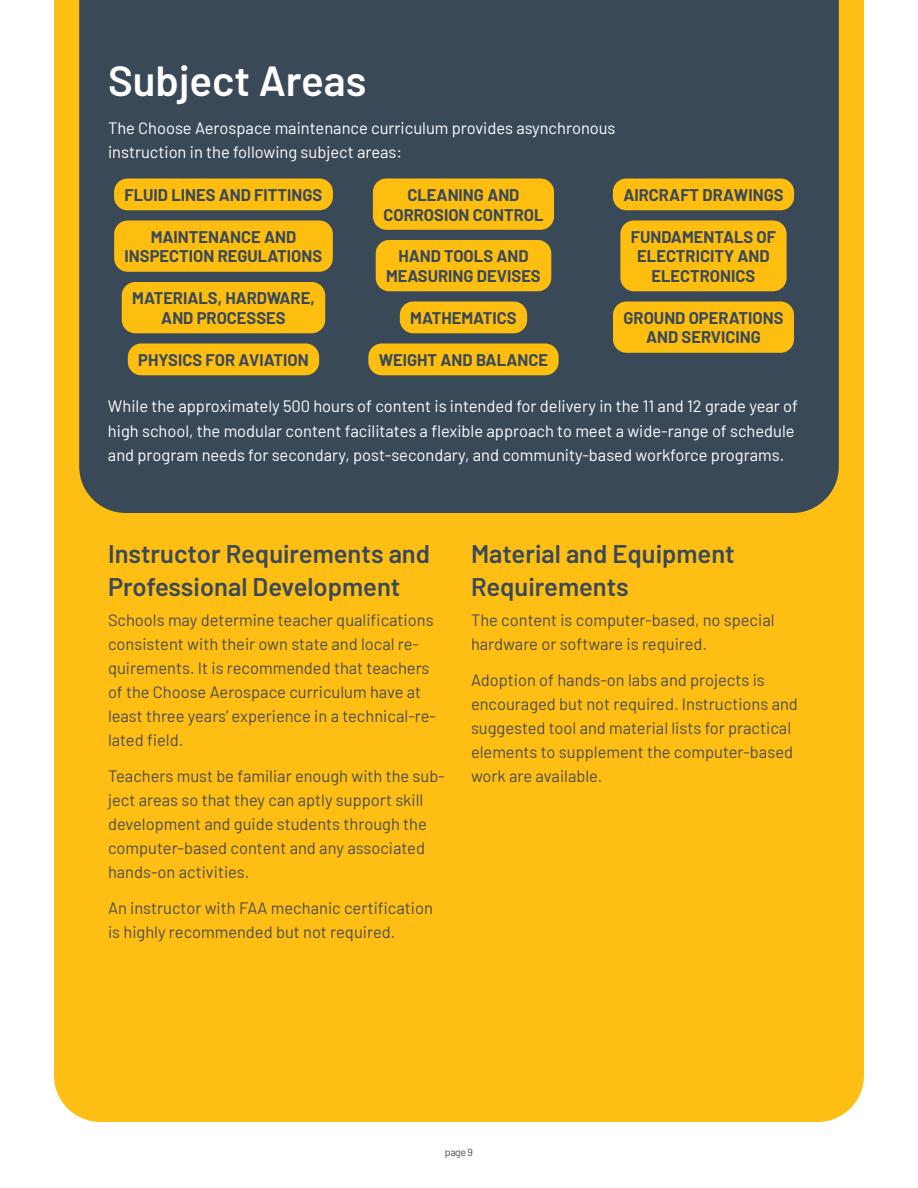
<style>
.page{position:relative;width:918px;height:1188px;background:#fff}
.page>*{position:absolute;margin:0;border:0;box-sizing:border-box;transform-origin:0 0}
.t1{font:600 42px "Barlow";color:#fff}
.t2{font:600 25.5px/33px "Barlow";color:#3a4958}
.t3{font:16.5px/24px "Barlow";color:#4d4d4f}
.t4{font:16.5px/24px "Barlow";color:#fff}
.t5{font:700 16.5px/19.5px "Barlow";color:#3a4958;text-align:center}
.t6{font:10.5px "Barlow";color:#4d4d4f}
</style>
<div class="page">
<div style="left:54px;top:0;width:810px;height:1122px;background:#febe14"></div>
<div style="left:79px;top:0;width:760px;height:513px;background:#3a4958"></div>
<div style="left:114px;top:178px;width:219px;height:32px;background:#febe10;border-radius:14px"></div>
<div style="left:114px;top:220px;width:219px;height:52px;background:#febe10;border-radius:14px"></div>
<div style="left:122px;top:282px;width:203px;height:51px;background:#febe10;border-radius:14px"></div>
<div style="left:128px;top:344px;width:191px;height:31px;background:#febe10;border-radius:14px"></div>
<div style="left:373px;top:178px;width:181px;height:52px;background:#febe10;border-radius:14px"></div>
<div style="left:376px;top:240px;width:175px;height:51px;background:#febe10;border-radius:14px"></div>
<div style="left:400px;top:302px;width:127px;height:31px;background:#febe10;border-radius:14px"></div>
<div style="left:368px;top:344px;width:191px;height:31px;background:#febe10;border-radius:14px"></div>
<div style="left:613px;top:178px;width:181px;height:32px;background:#febe10;border-radius:14px"></div>
<div style="left:620px;top:220px;width:167px;height:71px;background:#febe10;border-radius:14px"></div>
<div style="left:613px;top:302px;width:181px;height:51px;background:#febe10;border-radius:14px"></div>
<h1 class="t1" style="left:108px;top:50px;width:260px">Subject Areas</h1>
<p class="t4" style="left:108px;top:114px;width:509px">The Choose Aerospace maintenance curriculum provides asynchronous instruction in the following subject areas:</p>
<p class="t5" style="left:125px;top:184px;width:199px">FLUID LINES AND FITTINGS</p>
<p class="t5" style="left:125px;top:226px;width:199px">MAINTENANCE AND<br>INSPECTION REGULATIONS</p>
<p class="t5" style="left:132px;top:288px;width:184px">MATERIALS, HARDWARE,<br>AND PROCESSES</p>
<p class="t5" style="left:138px;top:349px;width:172px">PHYSICS FOR AVIATION</p>
<p class="t5" style="left:383px;top:184px;width:162px">CLEANING AND<br>CORROSION CONTROL</p>
<p class="t5" style="left:386px;top:246px;width:156px">HAND TOOLS AND<br>MEASURING DEVISES</p>
<p class="t5" style="left:410px;top:307px;width:108px">MATHEMATICS</p>
<p class="t5" style="left:379px;top:349px;width:171px">WEIGHT AND BALANCE</p>
<p class="t5" style="left:623px;top:184px;width:162px">AIRCRAFT DRAWINGS</p>
<p class="t5" style="left:631px;top:226px;width:147px">FUNDAMENTALS OF<br>ELECTRICITY AND<br>ELECTRONICS</p>
<p class="t5" style="left:623px;top:307px;width:162px">GROUND OPERATIONS<br>AND SERVICING</p>
<p class="t4" style="left:108px;top:393px;width:691px">While the approximately 500 hours of content is intended for delivery in the 11 and 12 grade year of high school, the modular content facilitates a flexible approach to meet a wide-range of schedule and program needs for secondary, post-secondary, and community-based workforce programs.</p>
<h2 class="t2" style="left:108px;top:535px;width:324px">Instructor Requirements and<br>Professional Development</h2>
<p class="t3" style="left:108px;top:607px;width:330px">Schools may determine teacher qualifications consistent with their own state and local re&shy;quirements. It is recommended that teachers of the Choose Aerospace curriculum have at least three years’ experience in a technical-re&shy;lated field.</p>
<p class="t3" style="left:108px;top:763px;width:338px">Teachers must be familiar enough with the sub&shy;ject areas so that they can aptly support skill development and guide students through the computer-based content and any associated hands-on activities.</p>
<p class="t3" style="left:108px;top:895px;width:327px">An instructor with FAA mechanic certification is highly recommended but not required.</p>
<h2 class="t2" style="left:471px;top:535px;width:265px">Material and Equipment<br>Requirements</h2>
<p class="t3" style="left:471px;top:607px;width:305px">The content is computer-based, no special hardware or software is required.</p>
<p class="t3" style="left:471px;top:667px;width:328px">Adoption of hands-on labs and projects is encouraged but not required. Instructions and suggested tool and material lists for practical elements to supplement the computer-based work are available.</p>
<p class="t6" style="left:445px;top:1145px;width:30px">page 9</p>
</div>
